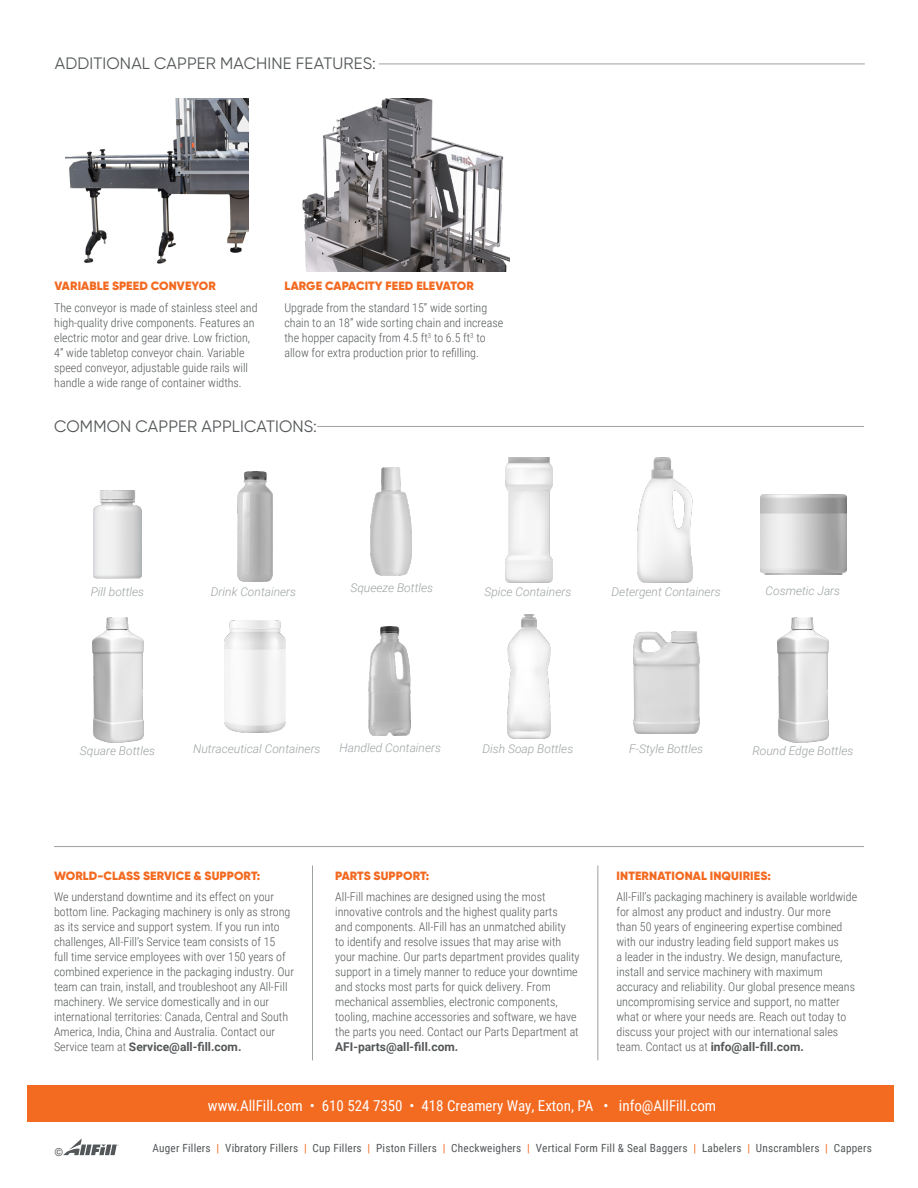
<style>
.page{position:relative;width:918px;height:1188px;background:#fff}
.page>*{position:absolute;margin:0;border:0;box-sizing:border-box;transform-origin:0 0}
.t1{font:16.5px "Gilroy";letter-spacing:.01em;color:#545759}
.t2{font:15px "Roboto Condensed";color:#fff}
.Para_Title{font:300 12px/15px "Roboto Condensed";color:#545759}
.t3{font:italic 300 12px "Roboto";color:#9ca2a3}
.Para_Title-2{font:900 12px "Gilroy";letter-spacing:.01em;color:#f36a21}
.t4{font:700 12px "Roboto";color:#545759}
.t5{font:11.25px "Roboto Condensed";letter-spacing:.02em;color:#545759}
.s1{font-family:"Roboto Condensed";font-weight:300}
.s2{color:#f36a21}
</style>
<div class="page">
<div style="left:27px;top:1085px;width:867px;height:37px;background:#f36a21"></div>
<hr style="left:54px;top:846px;width:810px;height:1px;background:#9ca2a3">
<hr style="left:312px;top:865px;width:1px;height:195px;background:#9ca2a3">
<hr style="left:597px;top:865px;width:1px;height:195px;background:#9ca2a3">
<svg style="left:63px;top:1138px;width:56px;height:17px"></svg>
<hr style="left:379px;top:64px;width:486px;height:1px;background:#9ca2a3">
<img style="left:93px;top:491px;width:48px;height:88px">
<img style="left:370px;top:467px;width:42px;height:109px">
<img style="left:637px;top:458px;width:55px;height:125px">
<img style="left:238px;top:471px;width:35px;height:110px">
<img style="left:225px;top:620px;width:60px;height:113px">
<img style="left:506px;top:458px;width:46px;height:125px">
<img style="left:507px;top:614px;width:43px;height:125px">
<img style="left:368px;top:627px;width:42px;height:109px">
<img style="left:633px;top:632px;width:67px;height:101px">
<img style="left:92px;top:618px;width:51px;height:124px">
<img style="left:778px;top:618px;width:51px;height:124px">
<hr style="left:317px;top:426px;width:547px;height:1px;background:#9ca2a3">
<img style="left:66px;top:98px;width:183px;height:166px">
<img style="left:302px;top:98px;width:207px;height:173px">
<p class="t1" style="left:55px;top:53px;width:323px">ADDITIONAL CAPPER MACHINE FEATURES:</p>
<p class="Para_Title-2" style="left:54px;top:279px;width:163px">VARIABLE SPEED CONVEYOR</p>
<p class="Para_Title" style="left:54px;top:300px;width:205px">The conveyor is made of stainless steel and high-quality drive components. Features an electric motor and gear drive. Low friction, 4” wide tabletop conveyor chain. Variable speed conveyor, adjustable guide rails will handle a wide range of container widths.</p>
<p class="Para_Title-2" style="left:285px;top:279px;width:191px">LARGE CAPACITY FEED ELEVATOR</p>
<p class="Para_Title" style="left:284px;top:300px;width:220px">Upgrade from the standard 15” wide sorting chain to an 18” wide sorting chain and increase the hopper capacity from 4.5 ft<sup>3</sup> to 6.5 ft<sup>3</sup> to allow for extra production prior to refilling.</p>
<p class="t1" style="left:54px;top:416px;width:264px">COMMON CAPPER APPLICATIONS:</p>
<p class="t3" style="left:91px;top:584px;width:55px">Pill bottles</p>
<p class="t3" style="left:350px;top:579px;width:84px">Squeeze Bottles</p>
<p class="t3" style="left:211px;top:584px;width:87px">Drink Containers</p>
<p class="t3" style="left:612px;top:584px;width:111px">Detergent Containers</p>
<p class="t3" style="left:484px;top:584px;width:88px">Spice Containers</p>
<p class="t3" style="left:766px;top:582px;width:76px">Cosmetic Jars</p>
<p class="t3" style="left:80px;top:743px;width:77px">Square Bottles</p>
<p class="t3" style="left:340px;top:739px;width:103px">Handled Containers</p>
<p class="t3" style="left:629px;top:740px;width:75px">F-Style Bottles</p>
<p class="t3" style="left:752px;top:743px;width:102px">Round Edge Bottles</p>
<p class="t3" style="left:193px;top:740px;width:129px">Nutraceutical Containers</p>
<p class="t3" style="left:482px;top:740px;width:92px">Dish Soap Bottles</p>
<p class="Para_Title-2" style="left:54px;top:868px;width:208px">WORLD-CLASS SERVICE &amp; SUPPORT:</p>
<p class="Para_Title" style="left:54px;top:889px;width:242px">We understand downtime and its effect on your bottom line. Packaging machinery is only as strong as its service and support system. If you run into challenges, All-Fill’s Service team consists of 15<br>full time service employees with over 150 years of combined experience in the packaging industry. Our team can train, install, and troubleshoot any All-Fill machinery. We service domestically and in our international territories: Canada, Central and South America, India, China and Australia. Contact our</p>
<p class="t4" style="left:54px;top:1039px;width:189px"><span class="s1">Service team at</span> Service@all-fill.com.</p>
<p class="Para_Title-2" style="left:335px;top:868px;width:96px">PARTS SUPPORT:</p>
<p class="Para_Title" style="left:335px;top:889px;width:246px">All-Fill machines are designed using the most innovative controls and the highest quality parts<br>and components. All-Fill has an unmatched ability<br>to identify and resolve issues that may arise with your machine. Our parts department provides quality support in a timely manner to reduce your downtime and stocks most parts for quick delivery. From mechanical assemblies, electronic components, tooling, machine accessories and software, we have the parts you need. Contact our Parts Department at</p>
<p class="t4" style="left:335px;top:1039px;width:125px">AFI-parts@all-fill.com.</p>
<p class="Para_Title-2" style="left:617px;top:868px;width:156px">INTERNATIONAL INQUIRIES:</p>
<p class="Para_Title" style="left:616px;top:889px;width:242px">All-Fill’s packaging machinery is available worldwide for almost any product and industry. Our more<br>than 50 years of engineering expertise combined with our industry leading field support makes us<br>a leader in the industry. We design, manufacture, install and service machinery with maximum accuracy and reliability. Our global presence means uncompromising service and support, no matter what or where your needs are. Reach out today to discuss your project with our international sales</p>
<p class="t4" style="left:616px;top:1039px;width:189px"><span class="s1">team. Contact us at</span> info@all-fill.com.</p>
<p class="t5" style="left:54px;top:1144px;width:10px">©</p>
<p class="t2" style="left:208px;top:1096px;width:510px">www.AllFill.com • 610 524 7350 • 418 Creamery Way, Exton, PA • info@AllFill.com</p>
<p class="t5" style="left:152px;top:1140px;width:721px">Auger Fillers <span class="s2">|</span> Vibratory Fillers <span class="s2">|</span> Cup Fillers <span class="s2">|</span> Piston Fillers <span class="s2">|</span> Checkweighers <span class="s2">|</span> Vertical Form Fill &amp; Seal Baggers <span class="s2">|</span> Labelers <span class="s2">|</span> Unscramblers <span class="s2">|</span> Cappers</p>
</div>
